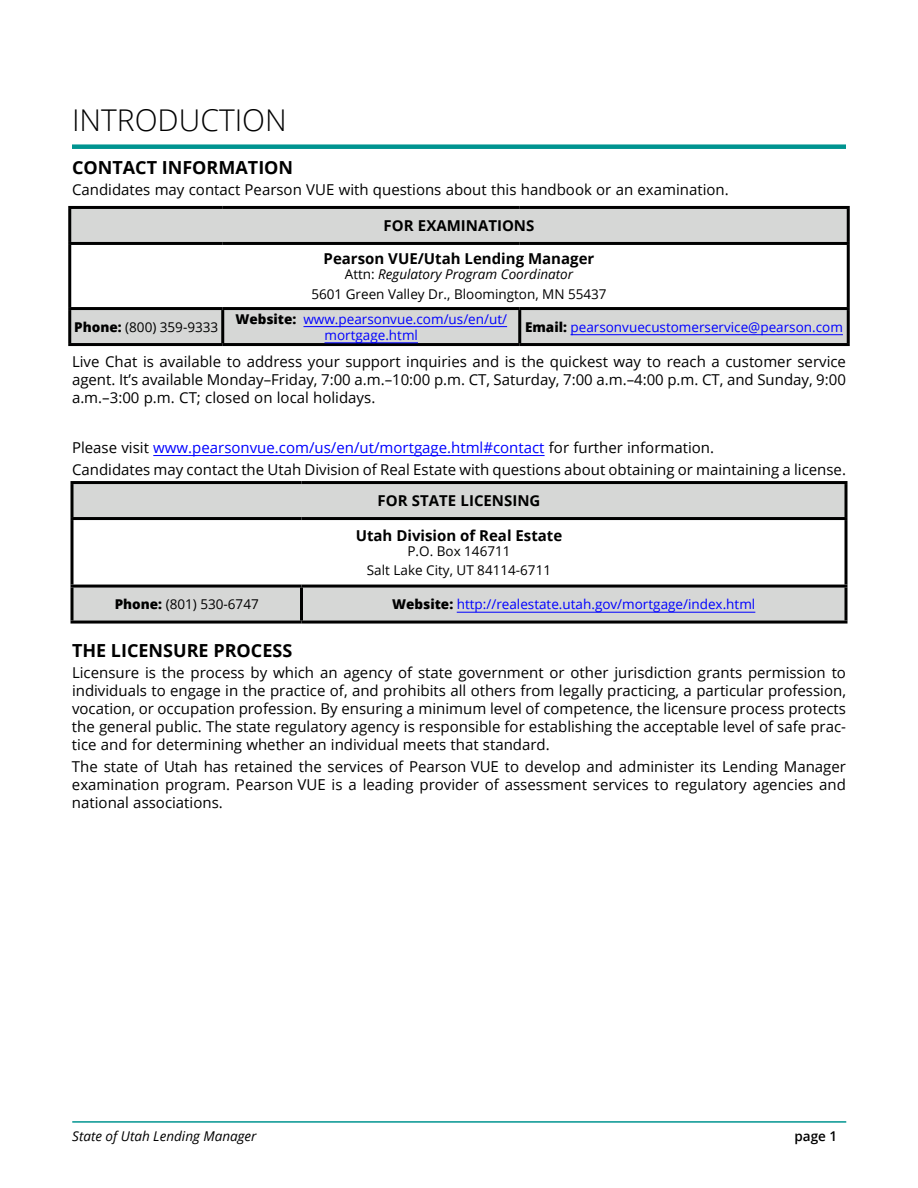
<style>
.page{position:relative;width:918px;height:1188px;background:#fff}
.page>*{position:absolute;margin:0;border:0;box-sizing:border-box;transform-origin:0 0}
.t1{font:300 30px "Open Sans";color:#000}
.t2{font:700 18px "Open Sans";color:#000}
.t3{font:15px/18px "Open Sans";color:#000;text-align:justify}
.t4{font:700 15px "Open Sans";color:#000}
.t5{font:13.5px/19.5px "Open Sans";color:#000;text-align:center}
.t6{font:13.5px/16.2px "Open Sans";color:#00f;text-align:center}
.t7{font:italic 13.5px "Open Sans";color:#000}
.t8{font:600 13.5px "Open Sans";color:#000}
.s1{font-style:italic}
.s2{font-weight:800}
.s3{font-weight:800;color:#000}
.s4{color:#00f}
</style>
<div class="page">
<hr style="left:72px;top:1121px;width:774px;height:2px;background:#009490">
<div style="left:72px;top:144px;width:774px;height:5px;background:#009490"></div>
<hr style="left:153px;top:455px;width:392px;height:1px;background:#00f">
<div style="left:70px;top:207px;width:778px;height:36px;background:#d6d7d6"></div>
<div style="left:71px;top:310px;width:776px;height:33px;background:#d6d7d6"></div>
<hr style="left:68px;top:206px;width:155px;height:3px;background:#000">
<hr style="left:68px;top:209px;width:3px;height:33px;background:#000">
<hr style="left:223px;top:206px;width:297px;height:3px;background:#000">
<hr style="left:520px;top:206px;width:330px;height:3px;background:#000">
<hr style="left:847px;top:209px;width:3px;height:33px;background:#000">
<hr style="left:68px;top:242px;width:155px;height:3px;background:#000">
<hr style="left:68px;top:245px;width:3px;height:62px;background:#000">
<hr style="left:223px;top:242px;width:297px;height:3px;background:#000">
<hr style="left:520px;top:242px;width:330px;height:3px;background:#000">
<hr style="left:847px;top:245px;width:3px;height:62px;background:#000">
<hr style="left:68px;top:307px;width:155px;height:3px;background:#000">
<hr style="left:68px;top:310px;width:3px;height:33px;background:#000">
<hr style="left:223px;top:307px;width:297px;height:3px;background:#000">
<hr style="left:221px;top:310px;width:3px;height:33px;background:#000">
<hr style="left:520px;top:307px;width:330px;height:3px;background:#000">
<hr style="left:518px;top:310px;width:3px;height:33px;background:#000">
<hr style="left:847px;top:310px;width:3px;height:33px;background:#000">
<hr style="left:68px;top:343px;width:155px;height:3px;background:#000">
<hr style="left:223px;top:343px;width:297px;height:3px;background:#000">
<hr style="left:520px;top:343px;width:330px;height:3px;background:#000">
<hr style="left:303px;top:326px;width:204px;height:1px;background:#00f">
<hr style="left:325px;top:342px;width:93px;height:1px;background:#00f">
<hr style="left:571px;top:334px;width:272px;height:1px;background:#00f">
<div style="left:72px;top:483px;width:774px;height:36px;background:#d6d7d6"></div>
<div style="left:74px;top:588px;width:770px;height:33px;background:#d6d7d6"></div>
<hr style="left:70px;top:481px;width:232px;height:3px;background:#000">
<svg style="left:70px;top:484px;width:4px;height:33px"></svg>
<hr style="left:302px;top:481px;width:546px;height:3px;background:#000">
<svg style="left:844px;top:484px;width:4px;height:33px"></svg>
<hr style="left:70px;top:517px;width:232px;height:3px;background:#000">
<svg style="left:70px;top:520px;width:4px;height:65px"></svg>
<hr style="left:302px;top:517px;width:546px;height:3px;background:#000">
<svg style="left:844px;top:520px;width:4px;height:65px"></svg>
<hr style="left:70px;top:585px;width:232px;height:3px;background:#000">
<svg style="left:70px;top:588px;width:4px;height:33px"></svg>
<hr style="left:302px;top:585px;width:546px;height:3px;background:#000">
<hr style="left:300px;top:588px;width:3px;height:33px;background:#000">
<svg style="left:844px;top:588px;width:4px;height:33px"></svg>
<hr style="left:70px;top:621px;width:232px;height:3px;background:#000">
<hr style="left:302px;top:621px;width:546px;height:3px;background:#000">
<hr style="left:457px;top:612px;width:298px;height:1px;background:#00f">
<h1 class="t1" style="left:72px;top:100px;width:216px">INTRODUCTION</h1>
<p class="t2" style="left:72px;top:155px;width:223px">CONTACT INFORMATION</p>
<p class="t3" style="left:72px;top:181px;width:658px">Candidates may contact Pearson VUE with questions about this handbook or an examination.</p>
<p class="t4" style="left:384px;top:215px;width:152px">FOR EXAMINATIONS</p>
<p class="t4" style="left:324px;top:248px;width:272px">Pearson VUE/Utah Lending Manager</p>
<p class="t5" style="left:311px;top:264px;width:297px">Attn: <span class="s1">Regulatory Program Coordinator<br></span>5601 Green Valley Dr., Bloomington, MN 55437</p>
<p class="t5" style="left:74px;top:317px;width:146px"><span class="s2">Phone:</span> (800) 359-9333</p>
<p class="t6" style="left:235px;top:310px;width:273px"><span class="s3">Website:</span> www.pearsonvue.com/us/en/ut/ mortgage.html</p>
<p class="t6" style="left:525px;top:318px;width:319px"><span class="s3">Email:</span> pearsonvuecustomerservice@pearson.com</p>
<p class="t3" style="left:72px;top:352px;width:776px">Live Chat is available to address your support inquiries and is the quickest way to reach a customer service agent. It’s available Monday–Friday, 7:00 a.m.–10:00 p.m. CT, Saturday, 7:00 a.m.–4:00 p.m. CT, and Sunday, 9:00 a.m.–3:00 p.m. CT; closed on local holidays.</p>
<p class="t3" style="left:72px;top:435px;width:776px;line-height:22.5px">Please visit <span class="s4">www.pearsonvue.com/us/en/ut/mortgage.html#contact</span> for further information.<br>Candidates may contact the Utah Division of Real Estate with questions about obtaining or maintaining a license.</p>
<p class="t4" style="left:378px;top:490px;width:164px">FOR STATE LICENSING</p>
<p class="t4" style="left:356px;top:525px;width:208px">Utah Division of Real Estate</p>
<p class="t5" style="left:367px;top:541px;width:186px">P.O. Box 146711<br>Salt Lake City, UT 84114-6711</p>
<p class="t5" style="left:115px;top:594px;width:146px"><span class="s2">Phone:</span> (801) 530-6747</p>
<p class="t6" style="left:392px;top:596px;width:365px"><span class="s3">Website:</span> http://realestate.utah.gov/mortgage/index.html</p>
<p class="t2" style="left:72px;top:637px;width:222px">THE LICENSURE PROCESS</p>
<p class="t3" style="left:72px;top:663px;width:776px">Licensure is the process by which an agency of state government or other jurisdiction grants permission to individuals to engage in the practice of, and prohibits all others from legally practicing, a particular profession, vocation, or occupation profession. By ensuring a minimum level of competence, the licensure process protects the general public. The state regulatory agency is responsible for establishing the acceptable level of safe prac&shy;tice and for determining whether an individual meets that standard.</p>
<p class="t3" style="left:72px;top:757px;width:776px">The state of Utah has retained the services of Pearson VUE to develop and administer its Lending Manager examination program. Pearson VUE is a leading provider of assessment services to regulatory agencies and national associations.</p>
<p class="t7" style="left:72px;top:1127px;width:186px">State of Utah Lending Manager</p>
<p class="t8" style="left:795px;top:1127px;width:44px">page 1</p>
</div>
